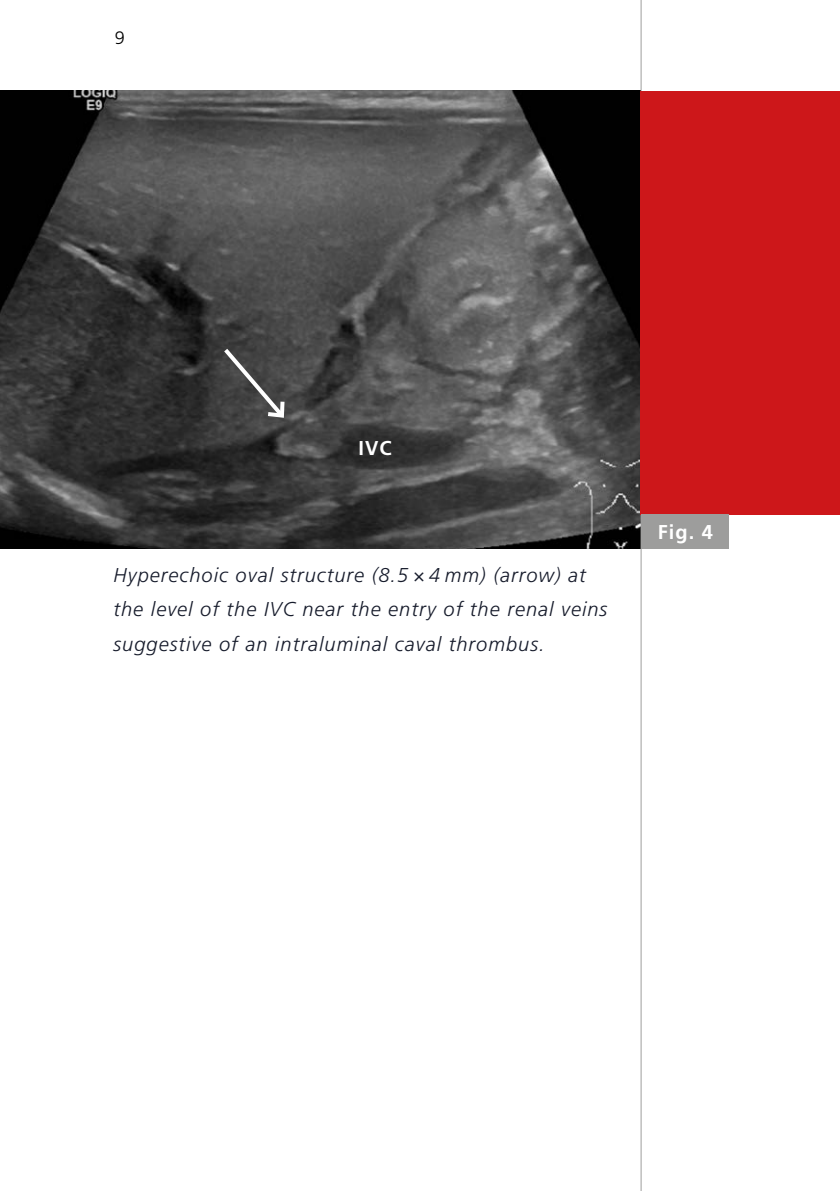
<style>
.page{position:relative;width:840px;height:1191px;background:#fff}
.page>*{position:absolute;margin:0;border:0;box-sizing:border-box;transform-origin:0 0}
.t1{font:italic 300 20px/34px "Frutiger LT Std";letter-spacing:.05em;color:#161b2b}
.t2{font:700 20px "Frutiger LT Std";letter-spacing:.05em;color:#fff}
.t3{font:300 18px "Frutiger LT Std";color:#000}
</style>
<div class="page">
<img style="left:0;top:91px;width:640px;height:457px">
<hr style="left:640px;top:0;width:1px;height:1191px;background:#9d9d9c">
<div style="left:640px;top:91px;width:199px;height:423px;background:#cd171a"></div>
<div style="left:640px;top:514px;width:87px;height:34px;background:#9d9d9c"></div>
<svg style="left:220px;top:344px;width:67px;height:77px;background:#535353"></svg>
<p class="t3" style="left:115px;top:28px;width:12px">9</p>
<p class="t2" style="left:358px;top:436px;width:35px">IVC</p>
<p class="t1" style="left:113px;top:559px;width:495px">Hyperechoic oval structure (8.5 × 4 mm) (arrow) at the level of the IVC near the entry of the renal veins suggestive of an intraluminal caval thrombus.</p>
<p class="t2" style="left:657px;top:520px;width:57px">Fig. 4</p>
</div>
